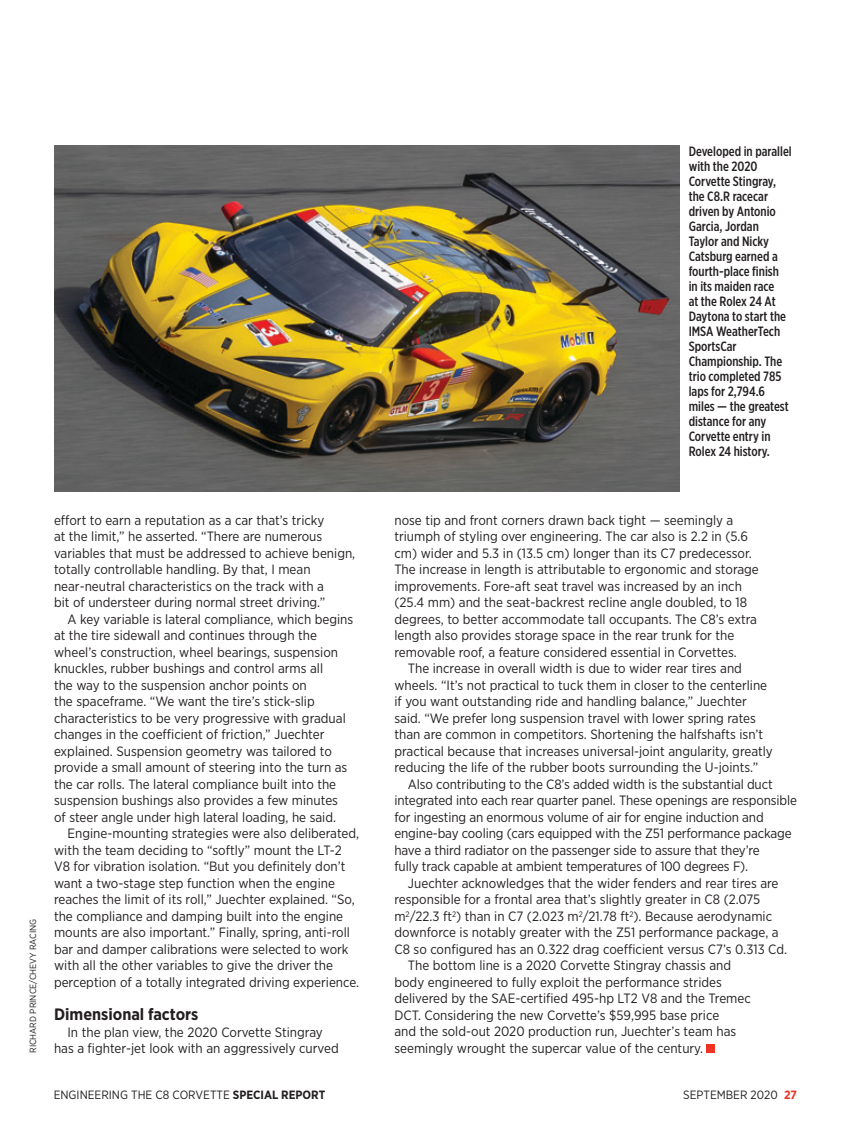
<style>
.page{position:relative;width:851px;height:1134px;background:#fff}
.page>*{position:absolute;margin:0;border:0;box-sizing:border-box;transform-origin:0 0}
.t1{font:700 16.5px "Gotham Narrow";color:#231f20}
.t2{font:13.5px/16.5px "Gotham Narrow";color:#231f20}
.t3{font:500 13.5px/15px "Gotham X Narrow";color:#231f20}
.t4{font:12px "Gotham Narrow";color:#231f20}
.t5{font:9px "Gotham Narrow";color:#231f20}
.s1{font-weight:700}
.s2{font-weight:700;color:#ee3224}
</style>
<div class="page">
<div style="left:706px;top:1045px;width:9px;height:8px;background:#ee3224"></div>
<img style="left:54px;top:146px;width:625px;height:346px">
<p class="t3" style="left:688px;top:143px;width:105px">Developed in parallel with the 2020<br>Corvette Stingray, the C8.R racecar driven by Antonio<br>Garcia, Jordan<br>Taylor and Nicky<br>Catsburg earned a fourth-place finish<br>in its maiden race<br>at the Rolex 24 At<br>Daytona to start the<br>IMSA WeatherTech<br>SportsCar<br>Championship. The trio completed 785 laps for 2,794.6 miles — the greatest distance for any<br>Corvette entry in<br>Rolex 24 history.</p>
<p class="t5" style="left:27px;top:1053px;width:135px;rotate:-90deg">RICHARD PRINCE/CHEVY RACING</p>
<p class="t2" style="left:54px;top:512px;width:303px">effort to earn a reputation as a car that’s tricky<br>at the limit,” he asserted. “There are numerous variables that must be addressed to achieve benign, totally controllable handling. By that, I mean near-neutral characteristics on the track with a<br>bit of understeer during normal street driving.”</p>
<p class="t2" style="left:54px;top:611px;width:301px;text-indent:14px">A key variable is lateral compliance, which begins at the tire sidewall and continues through the wheel’s construction, wheel bearings, suspension knuckles, rubber bushings and control arms all<br>the way to the suspension anchor points on<br>the spaceframe. “We want the tire’s stick-slip characteristics to be very progressive with gradual changes in the coefficient of friction,” Juechter explained. Suspension geometry was tailored to provide a small amount of steering into the turn as the car rolls. The lateral compliance built into the suspension bushings also provides a few minutes<br>of steer angle under high lateral loading, he said.</p>
<p class="t2" style="left:54px;top:825px;width:307px;text-indent:14px">Engine-mounting strategies were also deliberated, with the team deciding to “softly” mount the LT-2<br>V8 for vibration isolation. “But you definitely don’t want a two-stage step function when the engine reaches the limit of its roll,” Juechter explained. “So, the compliance and damping built into the engine mounts are also important.” Finally, spring, anti-roll bar and damper calibrations were selected to work with all the other variables to give the driver the perception of a totally integrated driving experience.</p>
<p class="t1" style="left:54px;top:1004px;width:146px">Dimensional factors</p>
<p class="t2" style="left:54px;top:1023px;width:286px;text-align:center">In the plan view, the 2020 Corvette Stingray<br>has a fighter-jet look with an aggressively curved</p>
<p class="t2" style="left:394px;top:512px;width:366px">nose tip and front corners drawn back tight — seemingly a triumph of styling over engineering. The car also is 2.2 in (5.6 cm) wider and 5.3 in (13.5 cm) longer than its C7 predecessor.<br>The increase in length is attributable to ergonomic and storage improvements. Fore-aft seat travel was increased by an inch (25.4 mm) and the seat-backrest recline angle doubled, to 18 degrees, to better accommodate tall occupants. The C8’s extra length also provides storage space in the rear trunk for the removable roof, a feature considered essential in Corvettes.</p>
<p class="t2" style="left:394px;top:660px;width:380px;text-indent:14px">The increase in overall width is due to wider rear tires and wheels. “It’s not practical to tuck them in closer to the centerline if you want outstanding ride and handling balance,” Juechter said. “We prefer long suspension travel with lower spring rates than are common in competitors. Shortening the halfshafts isn’t practical because that increases universal-joint angularity, greatly reducing the life of the rubber boots surrounding the U-joints.”</p>
<p class="t2" style="left:394px;top:776px;width:404px;text-indent:14px">Also contributing to the C8’s added width is the substantial duct integrated into each rear quarter panel. These openings are responsible for ingesting an enormous volume of air for engine induction and engine-bay cooling (cars equipped with the Z51 performance package have a third radiator on the passenger side to assure that they’re<br>fully track capable at ambient temperatures of 100 degrees F).</p>
<p class="t2" style="left:408px;top:875px;width:372px">Juechter acknowledges that the wider fenders and rear tires are</p>
<p class="t2" style="left:394px;top:891px;width:367px">responsible for a frontal area that’s slightly greater in C8 (2.075</p>
<p class="t2" style="left:394px;top:908px;width:379px">m<sup>2</sup>/22.3 ft<sup>2</sup>) than in C7 (2.023 m<sup>2</sup>/21.78 ft<sup>2</sup>). Because aerodynamic</p>
<p class="t2" style="left:394px;top:924px;width:385px">downforce is notably greater with the Z51 performance package, a</p>
<p class="t2" style="left:394px;top:941px;width:394px">C8 so configured has an 0.322 drag coefficient versus C7’s 0.313 Cd.</p>
<p class="t2" style="left:408px;top:957px;width:325px">The bottom line is a 2020 Corvette Stingray chassis and</p>
<p class="t2" style="left:394px;top:974px;width:329px">body engineered to fully exploit the performance strides</p>
<p class="t2" style="left:394px;top:990px;width:358px">delivered by the SAE-certified 495-hp LT2 V8 and the Tremec</p>
<p class="t2" style="left:394px;top:1007px;width:326px">DCT. Considering the new Corvette’s $59,995 base price</p>
<p class="t2" style="left:394px;top:1023px;width:343px">and the sold-out 2020 production run, Juechter’s team has</p>
<p class="t2" style="left:394px;top:1040px;width:310px">seemingly wrought the supercar value of the century.</p>
<p class="t4" style="left:54px;top:1087px;width:273px">ENGINEERING THE C8 CORVETTE <span class="s1">SPECIAL REPORT</span></p>
<p class="t4" style="left:683px;top:1087px;width:115px">SEPTEMBER 2020 <span class="s2">27</span></p>
</div>
